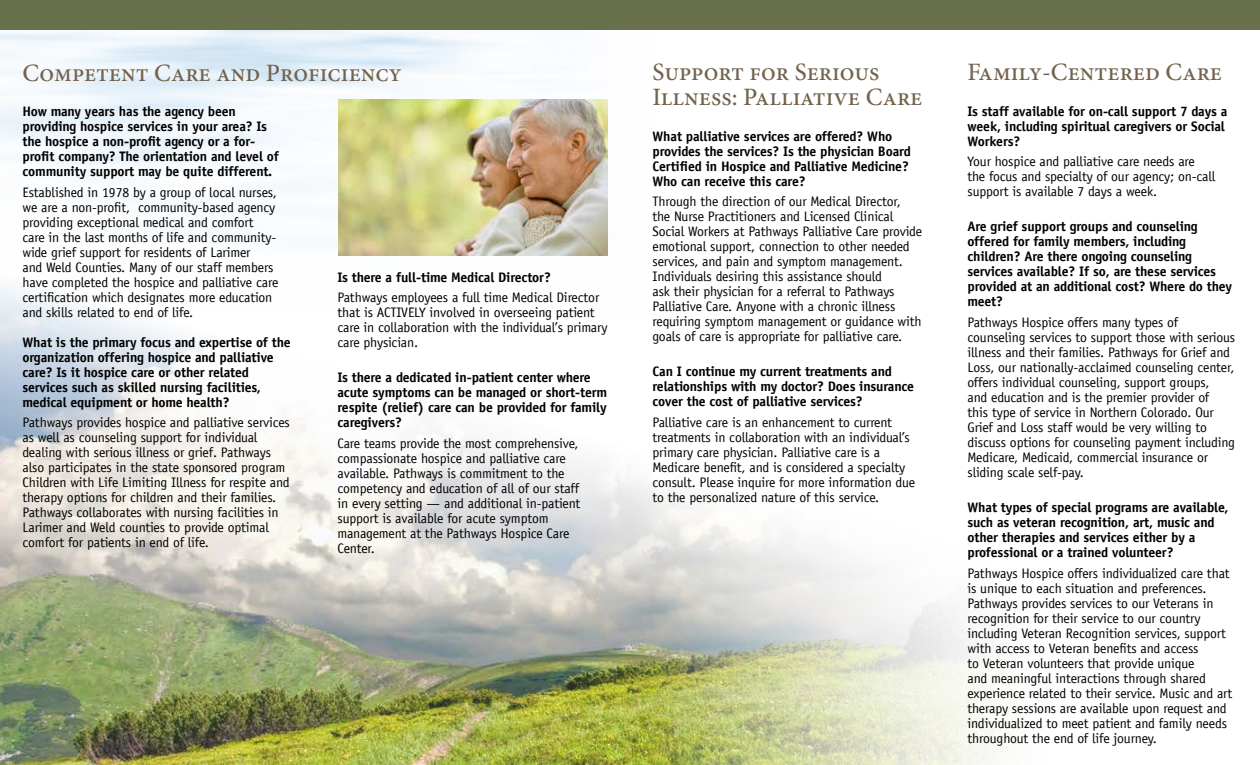
<style>
.page{position:relative;width:1260px;height:765px;background:#fff}
.page>*{position:absolute;margin:0;border:0;box-sizing:border-box;transform-origin:0 0}
.t1{font:500 25px/25px "Minion Pro";color:#73624d}
.t2{font:13.75px/15px "Officina Sans LT";letter-spacing:-.01em;color:#000}
.t3{font:700 13.75px/15px "Officina Sans LT";letter-spacing:-.01em;color:#000}
</style>
<div class="page">
<img style="left:0;top:29px;width:1102px;height:736px">
<img style="left:0;top:29px;width:661px;height:310px">
<div style="left:0;top:0;width:1260px;height:29px;background:#69714c"></div>
<img style="left:338px;top:99px;width:269px;height:156px">
<h1 class="t1" style="left:22px;top:61px;width:381px">Competent Care and Proficiency</h1>
<p class="t3" style="left:22px;top:104px;width:258px">How many years has the agency been providing hospice services in your area? Is the hospice a non-profit agency or a for&shy;profit company? The orientation and level of community support may be quite different.</p>
<p class="t2" style="left:22px;top:185px;width:257px">Established in 1978 by a group of local nurses, we are a non-profit, community-based agency providing exceptional medical and comfort care in the last months of life and community&shy;wide grief support for residents of Larimer<br>and Weld Counties. Many of our staff members have completed the hospice and palliative care certification which designates more education and skills related to end of life.</p>
<p class="t3" style="left:22px;top:335px;width:270px">What is the primary focus and expertise of the organization offering hospice and palliative care? Is it hospice care or other related services such as skilled nursing facilities, medical equipment or home health?</p>
<p class="t2" style="left:22px;top:415px;width:269px">Pathways provides hospice and palliative services as well as counseling support for individual dealing with serious illness or grief. Pathways also participates in the state sponsored program Children with Life Limiting Illness for respite and therapy options for children and their families.<br>Pathways collaborates with nursing facilities in Larimer and Weld counties to provide optimal comfort for patients in end of life.</p>
<p class="t3" style="left:337px;top:269px;width:215px">Is there a full-time Medical Director?</p>
<p class="t2" style="left:337px;top:290px;width:272px">Pathways employees a full time Medical Director that is ACTIVELY involved in overseeing patient care in collaboration with the individual’s primary care physician.</p>
<p class="t3" style="left:337px;top:370px;width:271px">Is there a dedicated in-patient center where acute symptoms can be managed or short-term respite (relief) care can be provided for family caregivers?</p>
<p class="t2" style="left:337px;top:436px;width:244px">Care teams provide the most comprehensive, compassionate hospice and palliative care available. Pathways is commitment to the competency and education of all of our staff in every setting — and additional in-patient support is available for acute symptom management at the Pathways Hospice Care Center.</p>
<h1 class="t1" style="left:652px;top:60px;width:271px">Support for Serious<br>Illness: Palliative Care</h1>
<p class="t3" style="left:652px;top:128px;width:260px">What palliative services are offered? Who provides the services? Is the physician Board Certified in Hospice and Palliative Medicine?<br>Who can receive this care?</p>
<p class="t2" style="left:652px;top:194px;width:271px">Through the direction of our Medical Director,<br>the Nurse Practitioners and Licensed Clinical Social Workers at Pathways Palliative Care provide emotional support, connection to other needed services, and pain and symptom management.<br>Individuals desiring this assistance should<br>ask their physician for a referral to Pathways Palliative Care. Anyone with a chronic illness requiring symptom management or guidance with goals of care is appropriate for palliative care.</p>
<p class="t3" style="left:652px;top:364px;width:263px">Can I continue my current treatments and relationships with my doctor? Does insurance cover the cost of palliative services?</p>
<p class="t2" style="left:652px;top:415px;width:264px">Palliative care is an enhancement to current treatments in collaboration with an individual’s primary care physician. Palliative care is a Medicare benefit, and is considered a specialty consult. Please inquire for more information due to the personalized nature of this service.</p>
<h1 class="t1" style="left:968px;top:60px;width:256px">Family-Centered Care</h1>
<p class="t3" style="left:968px;top:103px;width:261px">Is staff available for on-call support 7 days a week, including spiritual caregivers or Social<br>Workers?</p>
<p class="t2" style="left:968px;top:154px;width:249px">Your hospice and palliative care needs are the focus and specialty of our agency; on-call support is available 7 days a week.</p>
<p class="t3" style="left:968px;top:219px;width:266px">Are grief support groups and counseling offered for family members, including children? Are there ongoing counseling services available? If so, are these services provided at an additional cost? Where do they meet?</p>
<p class="t2" style="left:968px;top:315px;width:269px">Pathways Hospice offers many types of counseling services to support those with serious illness and their families. Pathways for Grief and Loss, our nationally-acclaimed counseling center, offers individual counseling, support groups,<br>and education and is the premier provider of<br>this type of service in Northern Colorado. Our Grief and Loss staff would be very willing to discuss options for counseling payment including Medicare, Medicaid, commercial insurance or sliding scale self-pay.</p>
<p class="t3" style="left:968px;top:500px;width:263px">What types of special programs are available, such as veteran recognition, art, music and other therapies and services either by a professional or a trained volunteer?</p>
<p class="t2" style="left:968px;top:565px;width:266px">Pathways Hospice offers individualized care that is unique to each situation and preferences.<br>Pathways provides services to our Veterans in recognition for their service to our country including Veteran Recognition services, support with access to Veteran benefits and access<br>to Veteran volunteers that provide unique<br>and meaningful interactions through shared experience related to their service. Music and art therapy sessions are available upon request and individualized to meet patient and family needs throughout the end of life journey.</p>
</div>
